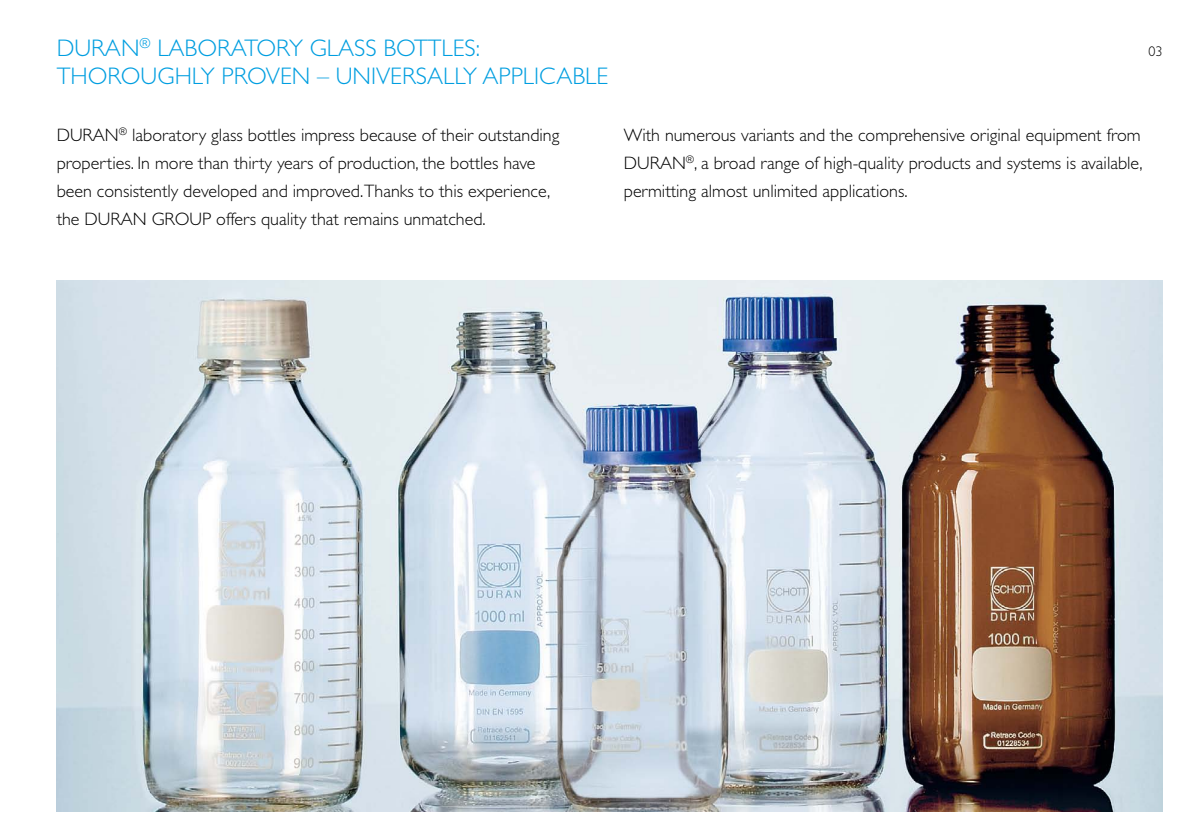
<style>
.page{position:relative;width:1191px;height:840px;background:#fff}
.page>*{position:absolute;margin:0;border:0;box-sizing:border-box;transform-origin:0 0}
.t1{font:300 24px/28px "Gill Sans";color:#009ee0}
.t2{font:300 18px/28px "Gill Sans";color:#000}
.t3{font:300 14px "Gill Sans";color:#000}
</style>
<div class="page">
<img style="left:57px;top:280px;width:1105px;height:531px">
<h1 class="t1" style="left:57px;top:34px;width:553px">DURAN<sup>®</sup> LABORATORY GLASS BOTTLES:<br>THOROUGHLY PROVEN – UNIVERSALLY APPLICABLE</h1>
<p class="t3" style="left:1148px;top:44px;width:15px">03</p>
<p class="t2" style="left:57px;top:120px;width:504px">DURAN<sup>®</sup> laboratory glass bottles impress because of their outstanding properties. In more than thirty years of production, the bottles have been consistently developed and improved.Thanks to this experience, the DURAN GROUP offers quality that remains unmatched.</p>
<p class="t2" style="left:624px;top:120px;width:520px;text-align:justify">With numerous variants and the comprehensive original equipment from DURAN<sup>®</sup>, a broad range of high-quality products and systems is available, permitting almost unlimited applications.</p>
</div>
